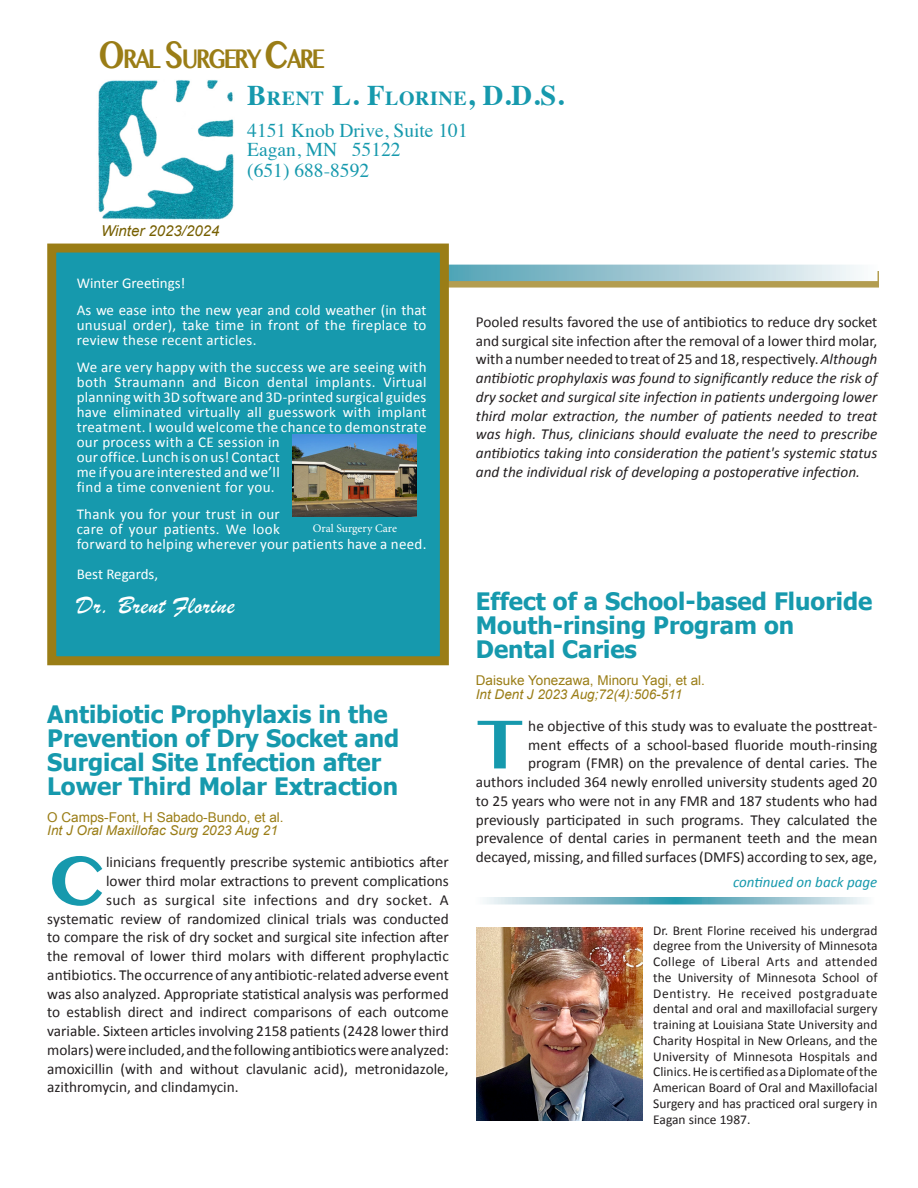
<style>
.page{position:relative;width:918px;height:1188px;background:#fff}
.page>*{position:absolute;margin:0;border:0;box-sizing:border-box;transform-origin:0 0}
.Body_text{font:700 72px "Lao MN";color:#1699ad}
.t1{font:700 28.5px "Times";color:#1699ad}
.t2{font:700 27.9px "Myanmar MN";letter-spacing:-.1em;color:#9a7d16;scale:.77 1}
.t3{font:25.5px "Brush Script";letter-spacing:.02em;color:#fff}
.Headline{font:700 24px/24px "Tahoma";color:#1699ad}
.t4{font:19.5px/20.2px "Times";color:#1699ad}
.Body_text-2{font:15.3px/18.8px "Calibri";color:#231f20;text-align:right}
.Body_text-3{font:italic 15.3px/18.8px "Calibri";color:#231f20;text-align:justify}
.Body_text-4{font:15.3px "Calibri";letter-spacing:.025em;color:#231f20}
.t5{font:15px/15px "Calibri";letter-spacing:.02em;color:#fff}
.t6{font:15px "Calibri";color:#fff}
.Body_text-5{font:italic 15px "Calibri";color:#1699ad}
.t7{font:italic 15px "Arial";color:#765f00}
.t8{font:13.5px/15.8px "Calibri";color:#231f20;text-align:justify}
.t9{font:13.5px "Arial";color:#9a7d16}
.Caption2{font:italic 13.5px "Arial";color:#9a7d16}
.Body_text-6{font:11.7px "Minion Pro";color:#fff}
.s1{font-size:39.9px}
.s2{font-size:19.95px}
.s3{font-style:normal}
</style>
<div class="page">
<img style="left:98px;top:80px;width:136px;height:139px">
<img style="left:476px;top:927px;width:166px;height:193px">
<div style="left:367px;top:271px;width:512px;height:17px;background:#9a7d16;opacity:.75"></div>
<svg style="left:449px;top:265px;width:429px;height:16px;background:#a6ccd7"></svg>
<div style="left:47px;top:244px;width:402px;height:421px;background:#1699ad;border:9px solid #9a7d16"></div>
<img style="left:292px;top:435px;width:125px;height:82px">
<svg style="left:483px;top:897px;width:385px;height:7px;background:#91c3cf"></svg>
<h3 class="t2" style="left:98px;top:42px;width:295px"><span class="s1">O</span>RAL <span class="s1">S</span>URGERY <span class="s1">C</span>ARE</h3>
<p class="t7" style="left:101px;top:221px;width:120px">Winter 2023/2024</p>
<h2 class="t1" style="left:247px;top:68px;width:318px">B<span class="s2">RENT</span> L. F<span class="s2">LORINE</span>, D.D.S.</h2>
<p class="t4" style="left:247px;top:118px;width:222px">4151 Knob Drive, Suite 101<br>Eagan, MN 55122<br>(651) 688-8592</p>
<p class="t6" style="left:77px;top:273px;width:110px">Winter Greetings!</p>
<p class="t5" style="left:77px;top:302px;width:351px;text-align:justify">As we ease into the new year and cold weather (in that unusual order), take time in front of the fireplace to review these recent articles.</p>
<p class="t5" style="left:77px;top:359px;width:351px">We are very happy with the success we are seeing with both Straumann and Bicon dental implants. Virtual planning with 3D software and 3D-printed surgical guides have eliminated virtually all guesswork with implant treatment. I would welcome the chance to demonstrate our process with a CE session in<br>our office. Lunch is on us! Contact<br>me if you are interested and we’ll<br>find a time convenient for you.</p>
<p class="t5" style="left:77px;top:506px;width:351px">Thank you for your trust in our<br>care of your patients. We look<br>forward to helping wherever your patients have a need.</p>
<p class="t6" style="left:77px;top:564px;width:83px">Best Regards,</p>
<p class="t3" style="left:77px;top:588px;width:159px">Dr. Brent Florine</p>
<p class="Body_text-6" style="left:313px;top:520px;width:86px">Oral Surgery Care</p>
<p class="Headline" style="left:47px;top:700px;width:354px">Antibiotic Prophylaxis in the<br>Prevention of Dry Socket and<br>Surgical Site Infection after<br>Lower Third Molar Extraction</p>
<p class="t9" style="left:47px;top:808px;width:238px">O Camps-Font, H Sabado-Bundo, et al.</p>
<p class="Caption2" style="left:47px;top:822px;width:232px">Int J Oral Maxillofac Surg 2023 Aug 21</p>
<p class="Body_text" style="left:47px;top:838px;width:60px">C</p>
<p class="Body_text-2" style="left:106px;top:852px;width:344px">linicians frequently prescribe systemic antibiotics after</p>
<p class="Body_text-2" style="left:106px;top:871px;width:344px">lower third molar extractions to prevent complications</p>
<p class="Body_text-4" style="left:106px;top:889px;width:344px">such as surgical site infections and dry socket. A</p>
<p class="Body_text-2" style="left:47px;top:909px;width:403px">systematic review of randomized clinical trials was conducted</p>
<p class="Body_text-2" style="left:47px;top:927px;width:403px">to compare the risk of dry socket and surgical site infection after</p>
<p class="Body_text-2" style="left:47px;top:946px;width:403px">the removal of lower third molars with different prophylactic</p>
<p class="Body_text-2" style="left:47px;top:965px;width:403px">antibiotics. The occurrence of any antibiotic-related adverse event</p>
<p class="Body_text-2" style="left:47px;top:984px;width:403px">was also analyzed. Appropriate statistical analysis was performed</p>
<p class="Body_text-2" style="left:47px;top:1002px;width:403px">to establish direct and indirect comparisons of each outcome</p>
<p class="Body_text-2" style="left:47px;top:1021px;width:403px">variable. Sixteen articles involving 2158 patients (2428 lower third</p>
<p class="Body_text-2" style="left:47px;top:1040px;width:403px">molars) were included, and the following antibiotics were analyzed:</p>
<p class="Body_text-2" style="left:47px;top:1059px;width:403px">amoxicillin (with and without clavulanic acid), metronidazole,</p>
<p class="Body_text-2" style="left:47px;top:1077px;width:193px">azithromycin, and clindamycin.</p>
<p class="Body_text-3" style="left:476px;top:312px;width:403px"><span class="s3">Pooled results favored the use of antibiotics to reduce dry socket and surgical site infection after the removal of a lower third molar, with a number needed to treat of 25 and 18, respectively.</span> Although antibiotic prophylaxis was found to significantly reduce the risk of dry socket and surgical site infection in patients undergoing lower third molar extraction, the number of patients needed to treat was high. Thus, clinicians should evaluate the need to prescribe antibiotics taking into consideration the patient's systemic status and the individual risk of developing a postoperative infection.</p>
<p class="Headline" style="left:476px;top:588px;width:398px">Effect of a School-based Fluoride<br>Mouth-rinsing Program on<br>Dental Caries</p>
<p class="t9" style="left:476px;top:672px;width:231px">Daisuke Yonezawa, Minoru Yagi, et al.</p>
<p class="Caption2" style="left:476px;top:685px;width:208px">Int Dent J 2023 Aug;72(4):506-511</p>
<p class="Body_text" style="left:476px;top:701px;width:50px">T</p>
<p class="Body_text-2" style="left:476px;top:716px;width:403px">he objective of this study was to evaluate the posttreat-<br>ment effects of a school-based fluoride mouth-rinsing program (FMR) on the prevalence of dental caries. The<br>authors included 364 newly enrolled university students aged 20 to 25 years who were not in any FMR and 187 students who had previously participated in such programs. They calculated the prevalence of dental caries in permanent teeth and the mean decayed, missing, and filled surfaces (DMFS) according to sex, age,</p>
<p class="Body_text-5" style="left:733px;top:872px;width:146px">continued on back page</p>
<p class="t8" style="left:653px;top:922px;width:226px">Dr. Brent Florine received his undergrad degree from the University of Minnesota College of Liberal Arts and attended the University of Minnesota School of Dentistry. He received postgraduate dental and oral and maxillofacial surgery training at Louisiana State University and Charity Hospital in New Orleans, and the University of Minnesota Hospitals and Clinics. He is certified as a Diplomate of the American Board of Oral and Maxillofacial Surgery and has practiced oral surgery in Eagan since 1987.</p>
</div>
